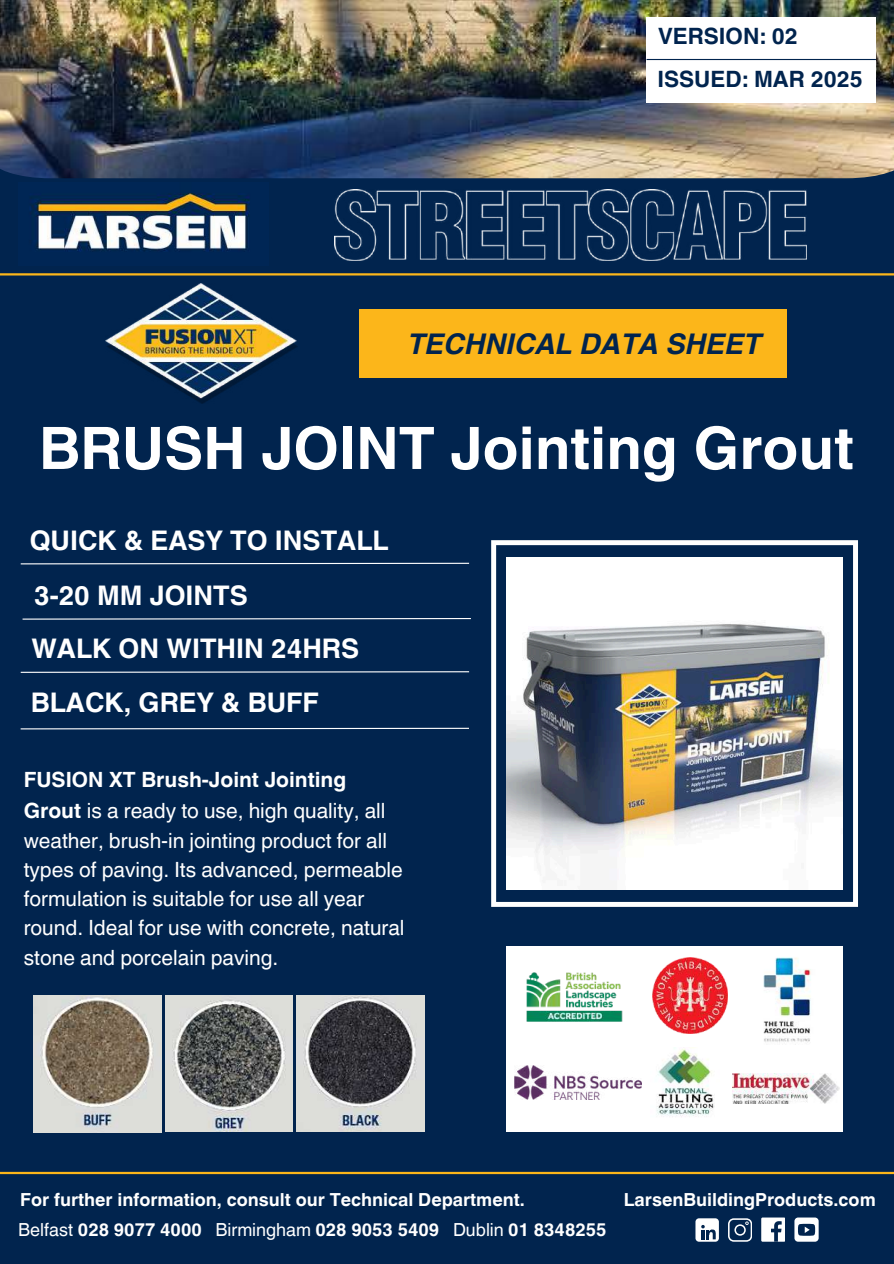
<style>
.page{position:relative;width:894px;height:1264px;background:#fff}
.page>*{position:absolute;margin:0;border:0;box-sizing:border-box;transform-origin:0 0}
.t1{font:700 58.5px "Helvetica World";color:#fff}
.t2{font:italic 700 28.5px "Helvetica World";color:#01244e}
.t3{font:700 27px/54px "Helvetica World";color:#fff}
.t4{font:700 22.5px/43.8px "Helvetica World";color:#01244e}
.t5{font:21px/29.2px "Helvetica World";color:#fff}
.t6{font:700 21px/31.5px "Helvetica World";color:#fff}
.t7{font:700 18px/29.2px "Helvetica World";color:#fff}
.s1{font-weight:400}
</style>
<div class="page">
<div style="left:0;top:0;width:893px;height:1263px;background:#01244e"></div>
<img style="left:0;top:0;width:893px;height:178px">
<img style="left:29px;top:193px;width:221px;height:59px">
<hr style="left:0;top:273px;width:893px;height:2px;background:#fcb61a">
<hr style="left:0;top:1171px;width:893px;height:3px;background:#fcb61a">
<div style="left:761px;top:1217px;width:23px;height:24px;background:#fff"></div>
<svg style="left:771px;top:1221px;width:10px;height:20px"></svg>
<svg style="left:728px;top:1218px;width:23px;height:23px"></svg>
<div style="left:695px;top:1218px;width:23px;height:23px;background:#fff;border-radius:4px"></div>
<svg style="left:701px;top:1225px;width:14px;height:14px"></svg>
<div style="left:794px;top:1217px;width:23px;height:24px;background:#fff;border-radius:4px"></div>
<svg style="left:798px;top:1223px;width:16px;height:12px"></svg>
<img style="left:491px;top:540px;width:366px;height:366px">
<svg style="left:22px;top:618px;width:449px;height:2px"></svg>
<svg style="left:20px;top:562px;width:450px;height:3px"></svg>
<svg style="left:20px;top:671px;width:450px;height:2px"></svg>
<div style="left:646px;top:17px;width:229px;height:85px;background:#fff"></div>
<hr style="left:646px;top:59px;width:229px;height:1px;background:#01244e">
<svg style="left:20px;top:727px;width:449px;height:3px"></svg>
<div style="left:506px;top:946px;width:336px;height:186px;background:#fff"></div>
<div style="left:359px;top:309px;width:428px;height:69px;background:#fcb61a"></div>
<img style="left:106px;top:283px;width:191px;height:121px">
<img style="left:33px;top:995px;width:128px;height:137px">
<img style="left:165px;top:995px;width:127px;height:136px">
<img style="left:296px;top:995px;width:129px;height:136px">
<img style="left:526px;top:972px;width:97px;height:50px">
<img style="left:763px;top:957px;width:48px;height:88px">
<img style="left:514px;top:1065px;width:127px;height:34px">
<img style="left:656px;top:1047px;width:59px;height:70px">
<img style="left:652px;top:957px;width:75px;height:76px">
<img style="left:732px;top:1073px;width:106px;height:30px">
<img style="left:335px;top:190px;width:471px;height:71px">
<p class="t4" style="left:657px;top:11px;width:207px">VERSION: 02<br>ISSUED: MAR 2025</p>
<h2 class="t2" style="left:408px;top:321px;width:355px">TECHNICAL DATA SHEET</h2>
<h1 class="t1" style="left:39px;top:400px;width:816px">BRUSH JOINT Jointing Grout</h1>
<p class="t3" style="left:30px;top:510px;width:360px">QUICK &amp; EASY TO INSTALL<br>3-20 MM JOINTS<br>WALK ON WITHIN 24HRS<br>BLACK, GREY &amp; BUFF</p>
<p class="t6" style="left:24px;top:761px;width:363px">FUSION XT Brush-Joint Jointing<br>Grout <span class="s1">is a ready to use, high quality, all</span></p>
<p class="t5" style="left:24px;top:825px;width:382px">weather, brush-in jointing product for all types of paving. Its advanced, permeable formulation is suitable for use all year round. Ideal for use with concrete, natural stone and porcelain paving.</p>
<p class="t7" style="left:18px;top:1183px;width:589px">For further information, consult our Technical Department.<br><span class="s1">Belfast</span> 028 9077 4000 <span class="s1">Birmingham</span> 028 9053 5409 <span class="s1">Dublin</span> 01 8348255</p>
<p class="t7" style="left:623px;top:1183px;width:253px">LarsenBuildingProducts.com</p>
</div>
